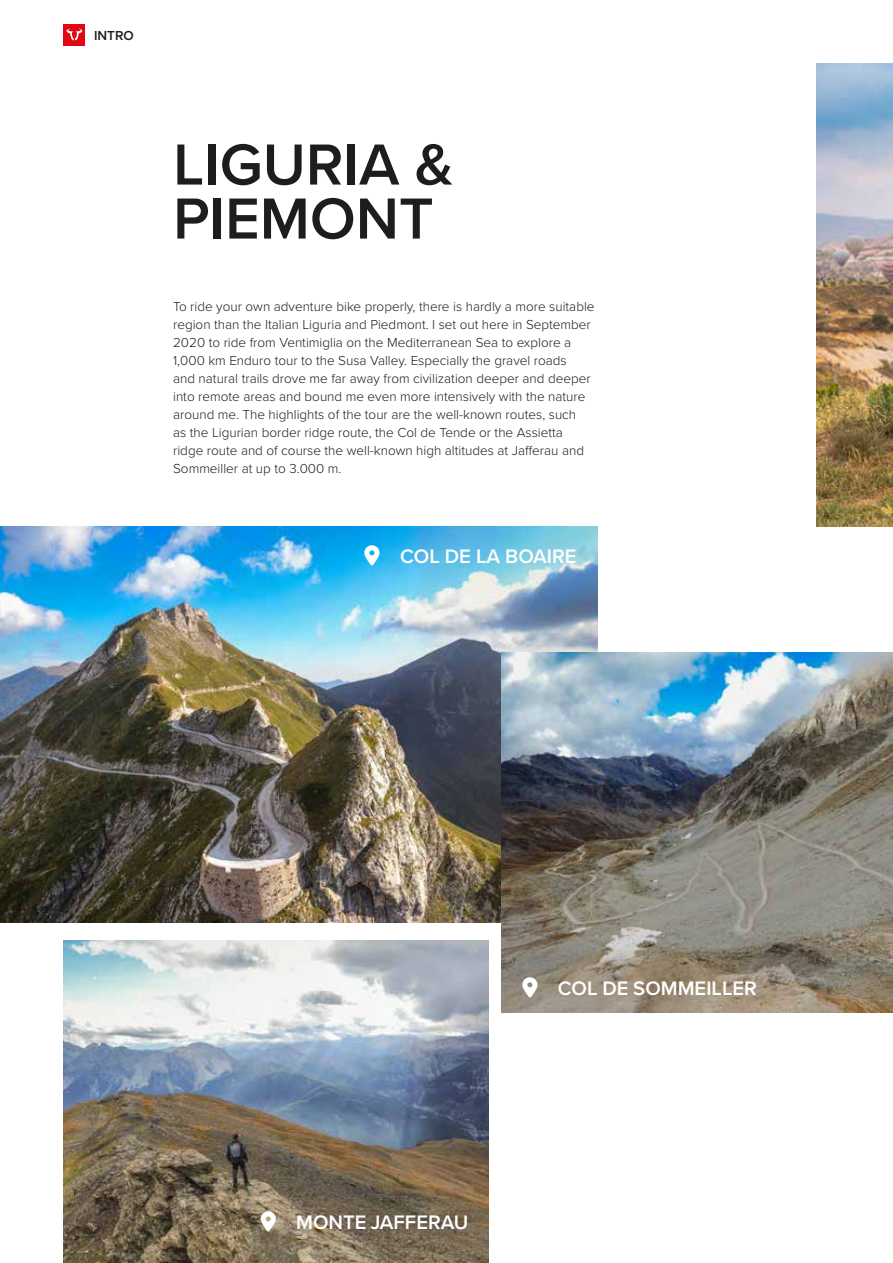
<style>
.page{position:relative;width:893px;height:1263px;background:#fff}
.page>*{position:absolute;margin:0;border:0;box-sizing:border-box;transform-origin:0 0}
.t1{font:600 60px/54px "Proxima Nova";color:#1d1d1b}
.t2{font:600 20.25px "Proxima Nova";color:#fff}
.t3{font:300 13.5px/18px "Proxima Nova";color:#1d1d1b}
.t4{font:600 13.5px "Proxima Nova";color:#1d1d1b}
</style>
<div class="page">
<div style="left:64px;top:24px;width:21px;height:21px;background:#e30613"></div>
<svg style="left:66px;top:29px;width:16px;height:11px"></svg>
<img style="left:0;top:527px;width:598px;height:396px">
<img style="left:501px;top:653px;width:392px;height:360px">
<img style="left:64px;top:941px;width:424px;height:322px">
<img style="left:816px;top:64px;width:77px;height:463px">
<svg style="left:522px;top:977px;width:16px;height:20px"></svg>
<svg style="left:261px;top:1211px;width:15px;height:20px"></svg>
<svg style="left:365px;top:545px;width:15px;height:20px"></svg>
<p class="t4" style="left:94px;top:25px;width:14px">INTRO</p>
<h1 class="t1" style="left:173px;top:136px;width:282px">LIGURIA &amp;<br>PIEMONT</h1>
<p class="t3" style="left:173px;top:296px;width:423px">To ride your own adventure bike properly, there is hardly a more suitable region than the Italian Liguria and Piedmont. I set out here in September 2020 to ride from Ventimiglia on the Mediterranean Sea to explore a 1,000 km Enduro tour to the Susa Valley. Especially the gravel roads<br>and natural trails drove me far away from civilization deeper and deeper into remote areas and bound me even more intensively with the nature around me. The highlights of the tour are the well-known routes, such<br>as the Ligurian border ridge route, the Col de Tende or the Assietta ridge route and of course the well-known high altitudes at Jafferau and Sommeiller at up to 3.000 m.</p>
<h2 class="t2" style="left:400px;top:541px;width:178px">COL DE LA BOAIRE</h2>
<h2 class="t2" style="left:296px;top:1207px;width:174px">MONTE JAFFERAU</h2>
<h2 class="t2" style="left:558px;top:973px;width:201px">COL DE SOMMEILLER</h2>
</div>
